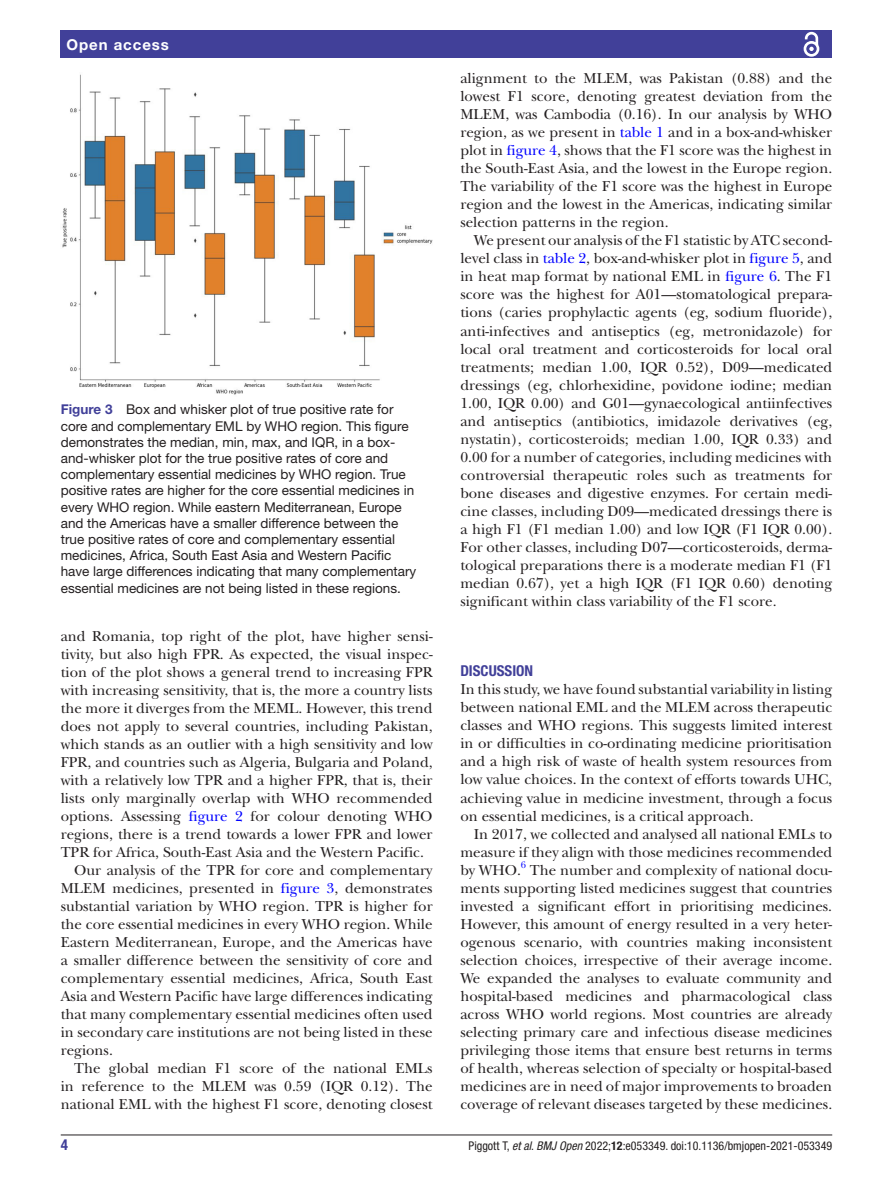
<style>
.page{position:relative;width:893px;height:1191px;background:#fff}
.page>*{position:absolute;margin:0;border:0;box-sizing:border-box;transform-origin:0 0}
.t1{font:15px/18px "New Baskerville";color:#231f20;text-align:justify}
.t2{font:700 condensed 15px "Helvetica Neue LT Std";color:#414099}
.t3{font:700 15px "Helvetica Neue LT Std";letter-spacing:.065em;color:#fff}
.t4{font:13.5px/16.2px "Helvetica Neue LT Std";color:#231f20}
.t5{font:condensed 12px "Helvetica Neue LT Std";color:#231f20}
.s1{font-weight:700;color:#414099}
.s2{color:#00f}
.s3{font-style:italic}
.s4{font-weight:700}
</style>
<div class="page">
<hr style="left:61px;top:1134px;width:771px;height:1px;background:#231f20">
<div style="left:61px;top:31px;width:771px;height:27px;background:#414099"></div>
<svg style="left:803px;top:31px;width:17px;height:26px"></svg>
<img style="left:62px;top:74px;width:371px;height:321px">
<p class="t3" style="left:66px;top:35px;width:104px">Open access</p>
<p class="t4" style="left:61px;top:401px;width:357px"><span class="s1">Figure 3</span> Box and whisker plot of true positive rate for core and complementary EML by WHO region. This figure demonstrates the median, min, max, and IQR, in a box&shy;and-whisker plot for the true positive rates of core and complementary essential medicines by WHO region. True positive rates are higher for the core essential medicines in every WHO region. While eastern Mediterranean, Europe and the Americas have a smaller difference between the true positive rates of core and complementary essential medicines, Africa, South East Asia and Western Pacific have large differences indicating that many complementary essential medicines are not being listed in these regions.</p>
<p class="t1" style="left:61px;top:627px;width:373px">and Romania, top right of the plot, have higher sensi-</p>
<p class="t1" style="left:61px;top:645px;width:373px">tivity, but also high FPR. As expected, the visual inspec-</p>
<p class="t1" style="left:61px;top:663px;width:373px">tion of the plot shows a general trend to increasing FPR</p>
<p class="t1" style="left:61px;top:681px;width:373px">with increasing sensitivity, that is, the more a country lists</p>
<p class="t1" style="left:61px;top:699px;width:373px">the more it diverges from the MEML. However, this trend</p>
<p class="t1" style="left:61px;top:717px;width:373px">does not apply to several countries, including Pakistan,</p>
<p class="t1" style="left:61px;top:735px;width:373px">which stands as an outlier with a high sensitivity and low</p>
<p class="t1" style="left:61px;top:753px;width:373px">FPR, and countries such as Algeria, Bulgaria and Poland,</p>
<p class="t1" style="left:61px;top:771px;width:373px">with a relatively low TPR and a higher FPR, that is, their</p>
<p class="t1" style="left:61px;top:789px;width:373px">lists only marginally overlap with WHO recommended</p>
<p class="t1" style="left:61px;top:807px;width:373px">options. Assessing <span class="s2">figure 2</span> for colour denoting WHO</p>
<p class="t1" style="left:61px;top:825px;width:373px">regions, there is a trend towards a lower FPR and lower</p>
<p class="t1" style="left:61px;top:843px;width:365px">TPR for Africa, South-East Asia and the Western Pacific.</p>
<p class="t1" style="left:74px;top:861px;width:360px">Our analysis of the TPR for core and complementary</p>
<p class="t1" style="left:61px;top:879px;width:373px">MLEM medicines, presented in <span class="s2">figure 3</span>, demonstrates</p>
<p class="t1" style="left:61px;top:897px;width:373px">substantial variation by WHO region. TPR is higher for</p>
<p class="t1" style="left:61px;top:915px;width:373px">the core essential medicines in every WHO region. While</p>
<p class="t1" style="left:61px;top:933px;width:373px">Eastern Mediterranean, Europe, and the Americas have</p>
<p class="t1" style="left:61px;top:951px;width:373px">a smaller difference between the sensitivity of core and</p>
<p class="t1" style="left:61px;top:969px;width:373px">complementary essential medicines, Africa, South East</p>
<p class="t1" style="left:61px;top:987px;width:373px">Asia and Western Pacific have large differences indicating</p>
<p class="t1" style="left:61px;top:1005px;width:373px">that many complementary essential medicines often used</p>
<p class="t1" style="left:61px;top:1023px;width:373px">in secondary care institutions are not being listed in these</p>
<p class="t1" style="left:61px;top:1041px;width:54px">regions.</p>
<p class="t1" style="left:74px;top:1059px;width:360px">The global median F1 score of the national EMLs</p>
<p class="t1" style="left:61px;top:1077px;width:373px">in reference to the MLEM was 0.59 (IQR 0.12). The</p>
<p class="t1" style="left:61px;top:1095px;width:373px">national EML with the highest F1 score, denoting closest</p>
<p class="t1" style="left:460px;top:69px;width:373px">alignment to the MLEM, was Pakistan (0.88) and the lowest F1 score, denoting greatest deviation from the MLEM, was Cambodia (0.16). In our analysis by WHO region, as we present in <span class="s2">table 1</span> and in a box-and-whisker plot in <span class="s2">figure 4</span>, shows that the F1 score was the highest in the South-East Asia, and the lowest in the Europe region.<br>The variability of the F1 score was the highest in Europe region and the lowest in the Americas, indicating similar selection patterns in the region.</p>
<p class="t1" style="left:460px;top:232px;width:373px;text-indent:14px">We present our analysis of the F1 statistic by ATC second&shy;level class in <span class="s2">table 2</span>, box-and-whisker plot in <span class="s2">figure 5</span>, and in heat map format by national EML in <span class="s2">figure 6</span>. The F1 score was the highest for A01—stomatological prepara&shy;tions (caries prophylactic agents (eg, sodium fluoride), anti-infectives and antiseptics (eg, metronidazole) for local oral treatment and corticosteroids for local oral treatments; median 1.00, IQR 0.52), D09—medicated dressings (eg, chlorhexidine, povidone iodine; median 1.00, IQR 0.00) and G01—gynaecological antiinfectives and antiseptics (antibiotics, imidazole derivatives (eg, nystatin), corticosteroids; median 1.00, IQR 0.33) and 0.00 for a number of categories, including medicines with controversial therapeutic roles such as treatments for bone diseases and digestive enzymes. For certain medi&shy;cine classes, including D09—medicated dressings there is a high F1 (F1 median 1.00) and low IQR (F1 IQR 0.00).<br>For other classes, including D07—corticosteroids, derma&shy;tological preparations there is a moderate median F1 (F1 median 0.67), yet a high IQR (F1 IQR 0.60) denoting significant within class variability of the F1 score.</p>
<p class="t2" style="left:460px;top:662px;width:74px">DISCUSSION</p>
<p class="t1" style="left:460px;top:680px;width:373px">In this study, we have found substantial variability in listing between national EML and the MLEM across therapeutic classes and WHO regions. This suggests limited interest in or difficulties in co-ordinating medicine prioritisation and a high risk of waste of health system resources from low value choices. In the context of efforts towards UHC, achieving value in medicine investment, through a focus on essential medicines, is a critical approach.</p>
<p class="t1" style="left:460px;top:825px;width:373px;text-indent:14px">In 2017, we collected and analysed all national EMLs to measure if they align with those medicines recommended by WHO.<sup>6</sup> The number and complexity of national docu&shy;ments supporting listed medicines suggest that countries invested a significant effort in prioritising medicines.<br>However, this amount of energy resulted in a very heter&shy;ogenous scenario, with countries making inconsistent selection choices, irrespective of their average income.<br>We expanded the analyses to evaluate community and hospital-based medicines and pharmacological class across WHO world regions. Most countries are already selecting primary care and infectious disease medicines privileging those items that ensure best returns in terms of health, whereas selection of specialty or hospital-based medicines are in need of major improvements to broaden coverage of relevant diseases targeted by these medicines.</p>
<p class="t2" style="left:61px;top:1135px;width:9px">4</p>
<p class="t5" style="left:469px;top:1138px;width:365px">Piggott T, <span class="s3">et al</span>. <span class="s3">BMJ Open</span> 2022;<span class="s4">12</span>:e053349. doi:10.1136/bmjopen-2021-053349</p>
</div>
